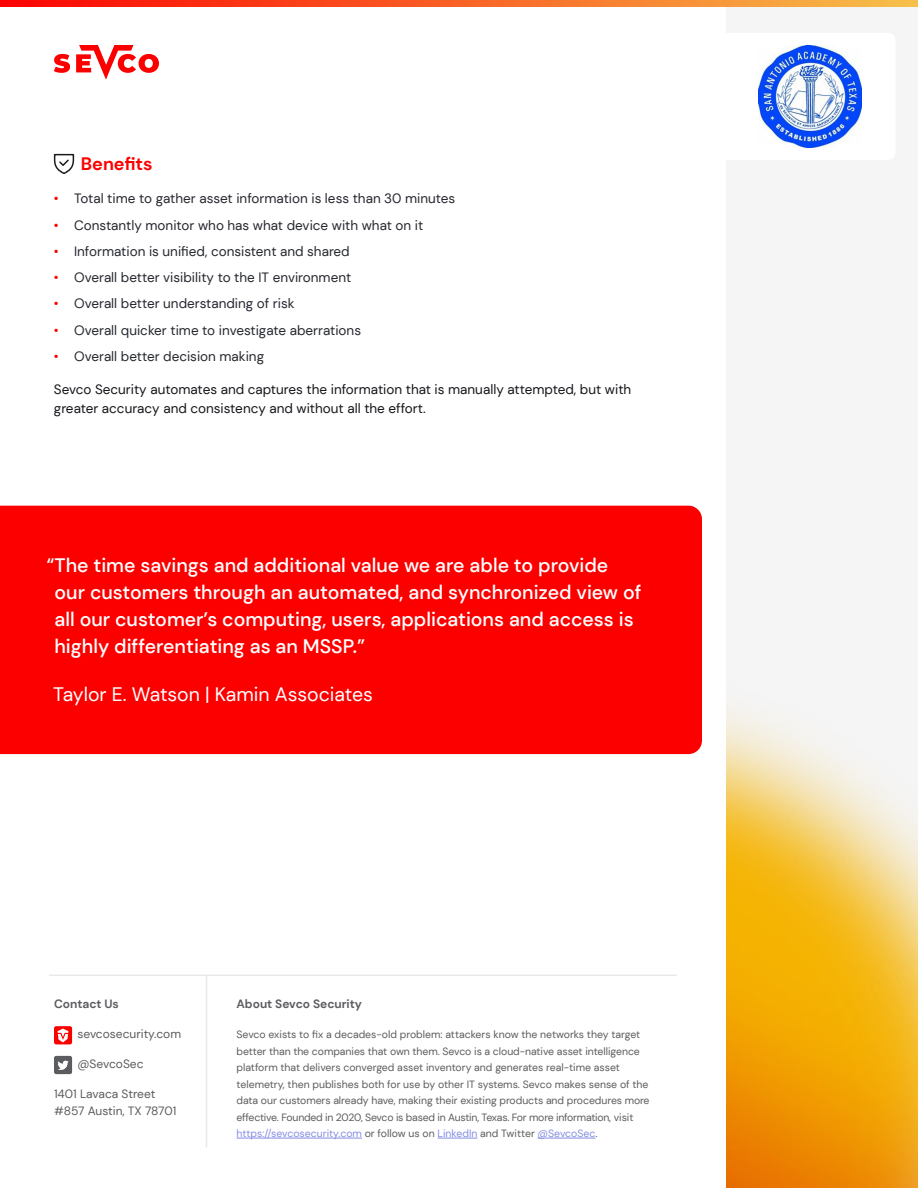
<style>
.page{position:relative;width:918px;height:1188px;background:#fff}
.page>*{position:absolute;margin:0;border:0;box-sizing:border-box;transform-origin:0 0}
.body{font:500 19.5px/27px "DM Sans";color:#fff}
.body-2{font:19.5px "DM Sans";color:#fff}
.body-3{font:700 18px "DM Sans";color:#fc0000}
.bullets{font:13.5px "DM Sans";color:#25272e}
.bullets-2{font:13.5px/19.5px "DM Sans";color:#14161a}
.chart_body{font:12px/16.5px "DM Sans";color:#5b5c5f}
.chart_body-2{font:700 12px "DM Sans";color:#5b5c5f}
.chart_body-3{font:10.5px/16.5px "DM Sans";letter-spacing:-.005em;color:#5b5c5f}
.s1{color:#fc0000}
.s2{color:#848de2}
</style>
<div class="page">
<div style="left:665px;top:0;width:253px;height:1188px;background:#f5f5f5"></div>
<img style="left:726px;top:711px;width:192px;height:477px">
<div style="left:0;top:0;width:726px;height:1188px;background:#fff"></div>
<svg style="left:54px;top:54px;width:16px;height:19px"></svg>
<svg style="left:76px;top:45px;width:83px;height:35px"></svg>
<svg style="left:0;top:0;width:918px;height:6px;background:#f96125"></svg>
<div style="left:553px;top:33px;width:343px;height:127px;background:#fff;border-radius:7px"></div>
<img style="left:759px;top:45px;width:102px;height:103px">
<div style="left:0;top:506px;width:702px;height:248px;background:#fc0000"></div>
<div style="left:54px;top:1056px;width:18px;height:18px;background:#5b5c5f;border-radius:2px"></div>
<div style="left:54px;top:1026px;width:18px;height:18px;background:#fc0000;border-radius:2px"></div>
<hr style="left:237px;top:1138px;width:125px;height:1px;background:#848de2">
<hr style="left:437px;top:1138px;width:40px;height:1px;background:#848de2">
<hr style="left:538px;top:1138px;width:57px;height:1px;background:#848de2">
<hr style="left:49px;top:975px;width:628px;height:1px;background:#e8e8e8">
<hr style="left:206px;top:976px;width:1px;height:171px;background:#e8e8e8">
<svg style="left:58px;top:1060px;width:11px;height:10px"></svg>
<svg style="left:58px;top:1029px;width:10px;height:13px"></svg>
<svg style="left:53px;top:153px;width:22px;height:21px"></svg>
<p class="body-3" style="left:81px;top:153px;width:73px">Benefits</p>
<p class="bullets" style="left:54px;top:190px;width:403px"><span class="s1">•</span> Total time to gather asset information is less than 30 minutes</p>
<p class="bullets" style="left:54px;top:216px;width:371px"><span class="s1">•</span> Constantly monitor who has what device with what on it</p>
<p class="bullets" style="left:54px;top:243px;width:297px"><span class="s1">•</span> Information is unified, consistent and shared</p>
<p class="bullets" style="left:54px;top:269px;width:299px"><span class="s1">•</span> Overall better visibility to the IT environment</p>
<p class="bullets" style="left:54px;top:295px;width:242px"><span class="s1">•</span> Overall better understanding of risk</p>
<p class="bullets" style="left:54px;top:321px;width:309px"><span class="s1">•</span> Overall quicker time to investigate aberrations</p>
<p class="bullets" style="left:54px;top:348px;width:212px"><span class="s1">•</span> Overall better decision making</p>
<p class="bullets-2" style="left:54px;top:379px;width:579px">Sevco Security automates and captures the information that is manually attempted, but with greater accuracy and consistency and without all the effort.</p>
<p class="body" style="left:54px;top:552px;width:588px;text-indent:-8px">“The time savings and additional value we are able to provide our customers through an automated, and synchronized view of all our customer’s computing, users, applications and access is highly differentiating as an MSSP.”</p>
<p class="body-2" style="left:53px;top:682px;width:321px">Taylor E. Watson | Kamin Associates</p>
<p class="chart_body-2" style="left:54px;top:996px;width:66px">Contact Us</p>
<p class="chart_body" style="left:77px;top:1026px;width:105px">sevcosecurity.com</p>
<p class="chart_body" style="left:77px;top:1056px;width:68px">@SevcoSec</p>
<p class="chart_body" style="left:54px;top:1086px;width:124px">1401 Lavaca Street #857 Austin, TX 78701</p>
<p class="chart_body-2" style="left:237px;top:996px;width:127px">About Sevco Security</p>
<p class="chart_body-3" style="left:237px;top:1026px;width:414px">Sevco exists to fix a decades-old problem: attackers know the networks they target better than the companies that own them. Sevco is a cloud-native asset intelligence platform that delivers converged asset inventory and generates real-time asset telemetry, then publishes both for use by other IT systems. Sevco makes sense of the data our customers already have, making their existing products and procedures more effective. Founded in 2020, Sevco is based in Austin, Texas. For more information, visit <span class="s2">https://sevcosecurity.com</span> or follow us on <span class="s2">LinkedIn</span> and Twitter <span class="s2">@SevcoSec</span>.</p>
</div>
